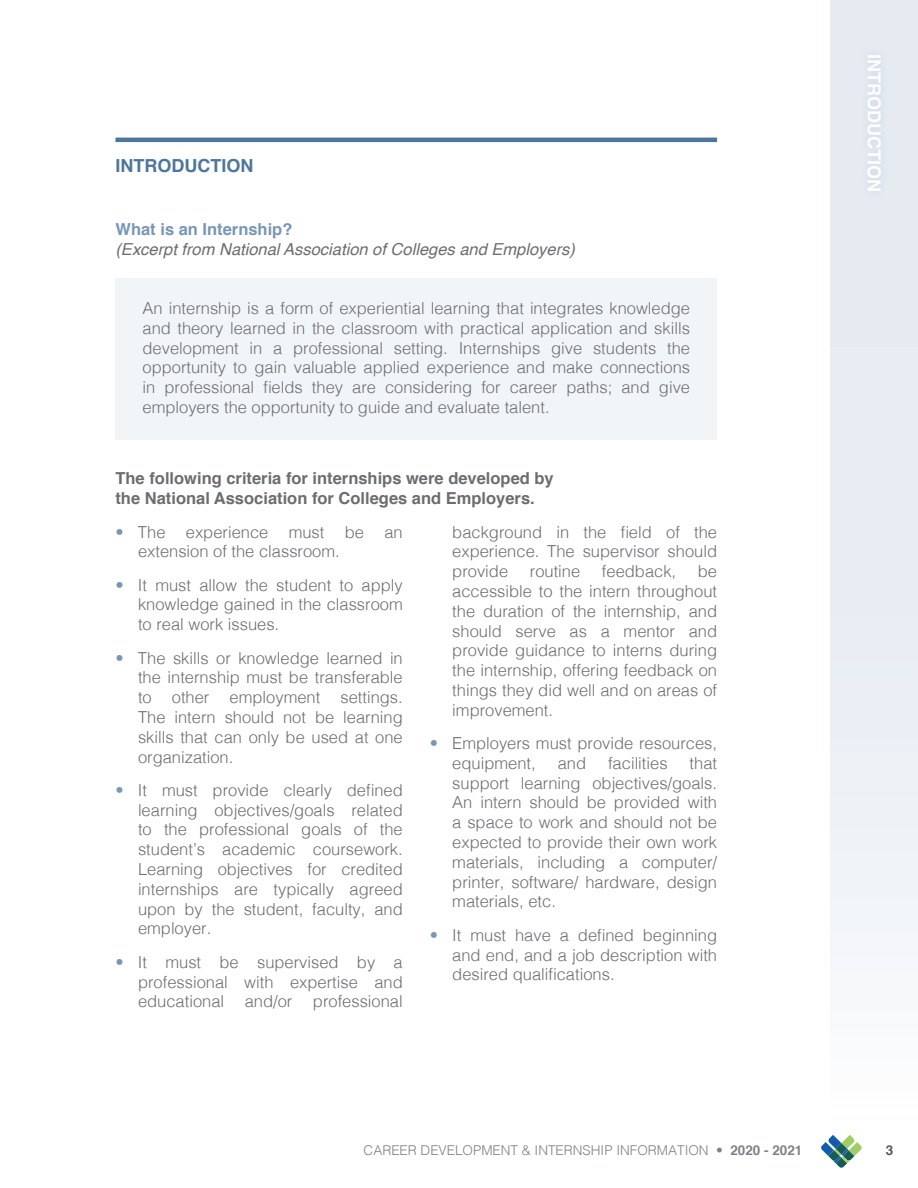
<style>
.page{position:relative;width:918px;height:1188px;background:#fff}
.page>*{position:absolute;margin:0;border:0;box-sizing:border-box;transform-origin:0 0}
.t1{font:700 18px "Helvetica";color:#4e769c}
.t2{font:700 18px "Helvetica";color:#fff}
.t3{font:300 16.5px/19.8px "Helvetica";color:#6c6d70;text-align:justify}
.t4{font:700 16.5px/19.8px "Helvetica";color:#6c6d70}
.t5{font:italic 16.5px "Helvetica";color:#6c6d70}
.t6{font:700 16.5px "Helvetica";color:#7996b6}
.t7{font:300 13.5px "Helvetica";color:#808285}
.t8{font:700 13.5px "Helvetica";color:#57585a}
.s1{color:#7996b6}
.s2{font-weight:700}
</style>
<div class="page">
<svg style="left:821px;top:1135px;width:41px;height:33px"></svg>
<div style="left:116px;top:278px;width:601px;height:162px;background:#f2f5f7"></div>
<hr style="left:116px;top:138px;width:601px;height:4px;background:#4e769c">
<div style="left:831px;top:0;width:87px;height:1120px;background:linear-gradient(to bottom,#e1e7f0,#f6f8fa)"></div>
<div style="left:860px;top:47px;width:29px;height:152px;background:#e0e6ee"></div>
<p class="t1" style="left:116px;top:151px;width:139px">INTRODUCTION</p>
<p class="t6" style="left:116px;top:216px;width:178px">What is an Internship?</p>
<p class="t5" style="left:116px;top:236px;width:461px">(Excerpt from National Association of Colleges and Employers)</p>
<p class="t3" style="left:142px;top:297px;width:549px">An internship is a form of experiential learning that integrates knowledge and theory learned in the classroom with practical application and skills development in a professional setting. Internships give students the opportunity to gain valuable applied experience and make connections in professional fields they are considering for career paths; and give employers the opportunity to guide and evaluate talent.</p>
<p class="t4" style="left:116px;top:469px;width:440px">The following criteria for internships were developed by the National Association for Colleges and Employers.</p>
<p class="t3" style="left:138px;top:521px;width:266px;text-indent:-22px"><span class="s1">•</span> The experience must be an extension of the classroom.</p>
<p class="t3" style="left:138px;top:574px;width:266px;text-indent:-22px"><span class="s1">•</span> It must allow the student to apply knowledge gained in the classroom to real work issues.</p>
<p class="t3" style="left:138px;top:647px;width:266px;text-align:left;text-indent:-22px"><span class="s1">•</span> The skills or knowledge learned in the internship must be transferable to other employment settings.<br>The intern should not be learning skills that can only be used at one organization.</p>
<p class="t3" style="left:138px;top:779px;width:266px;text-align:left;text-indent:-22px"><span class="s1">•</span> It must provide clearly defined learning objectives/goals related to the professional goals of the student’s academic coursework.<br>Learning objectives for credited internships are typically agreed upon by the student, faculty, and employer.</p>
<p class="t3" style="left:138px;top:951px;width:266px;text-indent:-22px"><span class="s1">•</span> It must be supervised by a professional with expertise and educational and/or professional</p>
<p class="t3" style="left:452px;top:521px;width:266px">background in the field of the experience. The supervisor should provide</p>
<p class="t3" style="left:530px;top:560px;width:52px">routine</p>
<p class="t3" style="left:602px;top:560px;width:76px">feedback,</p>
<p class="t3" style="left:452px;top:560px;width:266px;text-indent:246px">be accessible to the intern throughout the duration of the internship, and should serve as a mentor and provide guidance to interns during the internship, offering feedback on things they did well and on areas of improvement.</p>
<p class="t3" style="left:452px;top:732px;width:266px;text-indent:-22px"><span class="s1">•</span> Employers must provide resources, equipment,</p>
<p class="t3" style="left:558px;top:752px;width:30px">and</p>
<p class="t3" style="left:608px;top:752px;width:61px">facilities</p>
<p class="t3" style="left:452px;top:752px;width:266px;text-align:left;text-indent:237px">that support learning objectives/goals.<br>An intern should be provided with a space to work and should not be expected to provide their own work materials, including a computer/ printer, software/ hardware, design materials, etc.</p>
<p class="t3" style="left:452px;top:924px;width:266px;text-indent:-22px"><span class="s1">•</span> It must have a defined beginning and end, and a job description with desired qualifications.</p>
<p class="t2" style="left:889px;top:54px;width:139px;rotate:90deg">INTRODUCTION</p>
<p class="t7" style="left:364px;top:1138px;width:440px">CAREER DEVELOPMENT &amp; INTERNSHIP INFORMATION • <span class="s2">2020 - 2021</span></p>
<p class="t8" style="left:886px;top:1139px;width:9px">3</p>
</div>
